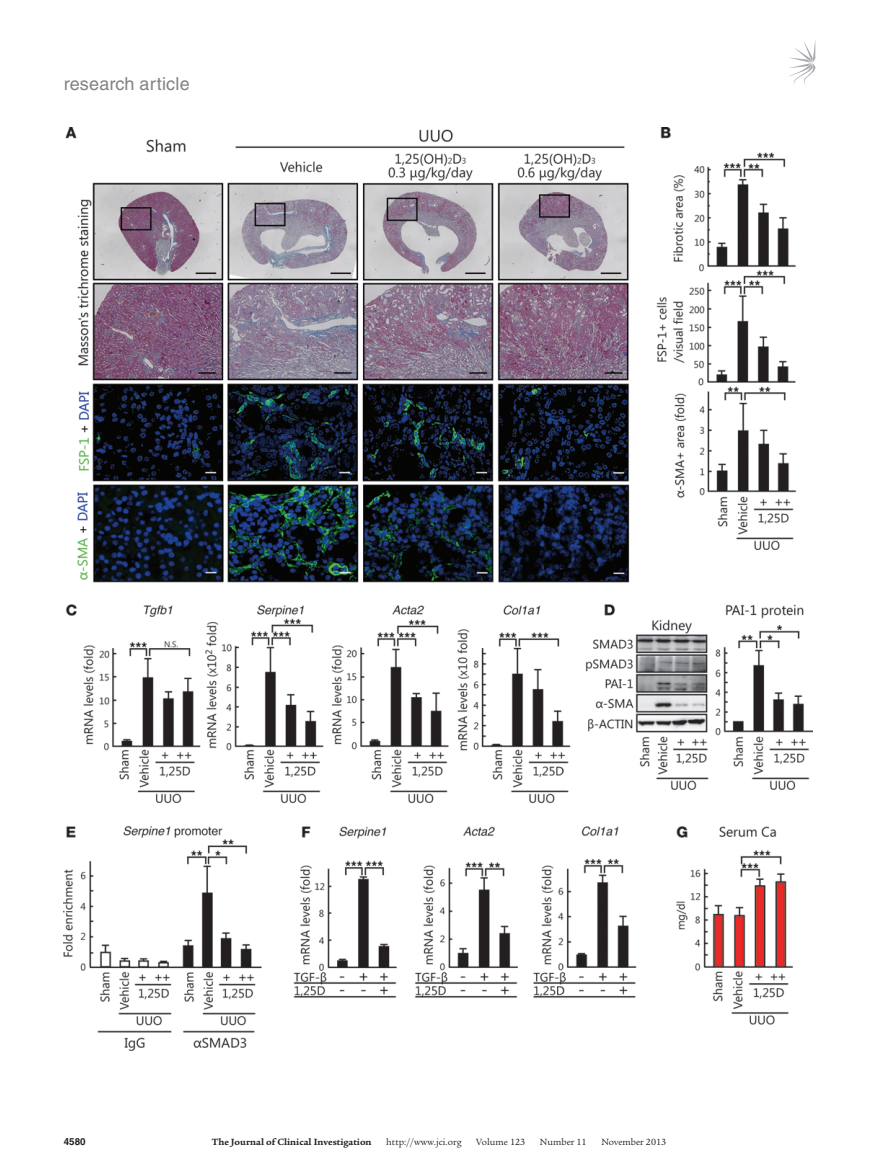
<style>
.page{position:relative;width:878px;height:1175px;background:#fff}
.page>*{position:absolute;margin:0;border:0;box-sizing:border-box;transform-origin:0 0}
.t1{font:18px "Helvetica LT Std";letter-spacing:.01em;color:#808285}
.t2{font:9.75px "Legacy Serif Std";color:#231f20}
.t3{font:700 9.75px "Legacy Serif Std";color:#231f20}
.t4{font:700 9.75px "Helvetica LT Std";color:#231f20}
</style>
<div class="page">
<svg style="left:789px;top:42px;width:26px;height:43px"></svg>
<img style="left:64px;top:127px;width:748px;height:924px">
<h1 class="t1" style="left:64px;top:73px;width:127px">research article</h1>
<p class="t4" style="left:64px;top:1135px;width:23px">4580</p>
<p class="t3" style="left:212px;top:1135px;width:161px">The Journal of Clinical Investigation</p>
<p class="t2" style="left:386px;top:1136px;width:77px">http://www.jci.org</p>
<p class="t2" style="left:476px;top:1136px;width:50px">Volume 123</p>
<p class="t2" style="left:540px;top:1136px;width:48px">Number 11</p>
<p class="t2" style="left:601px;top:1136px;width:66px">November 2013</p>
</div>
